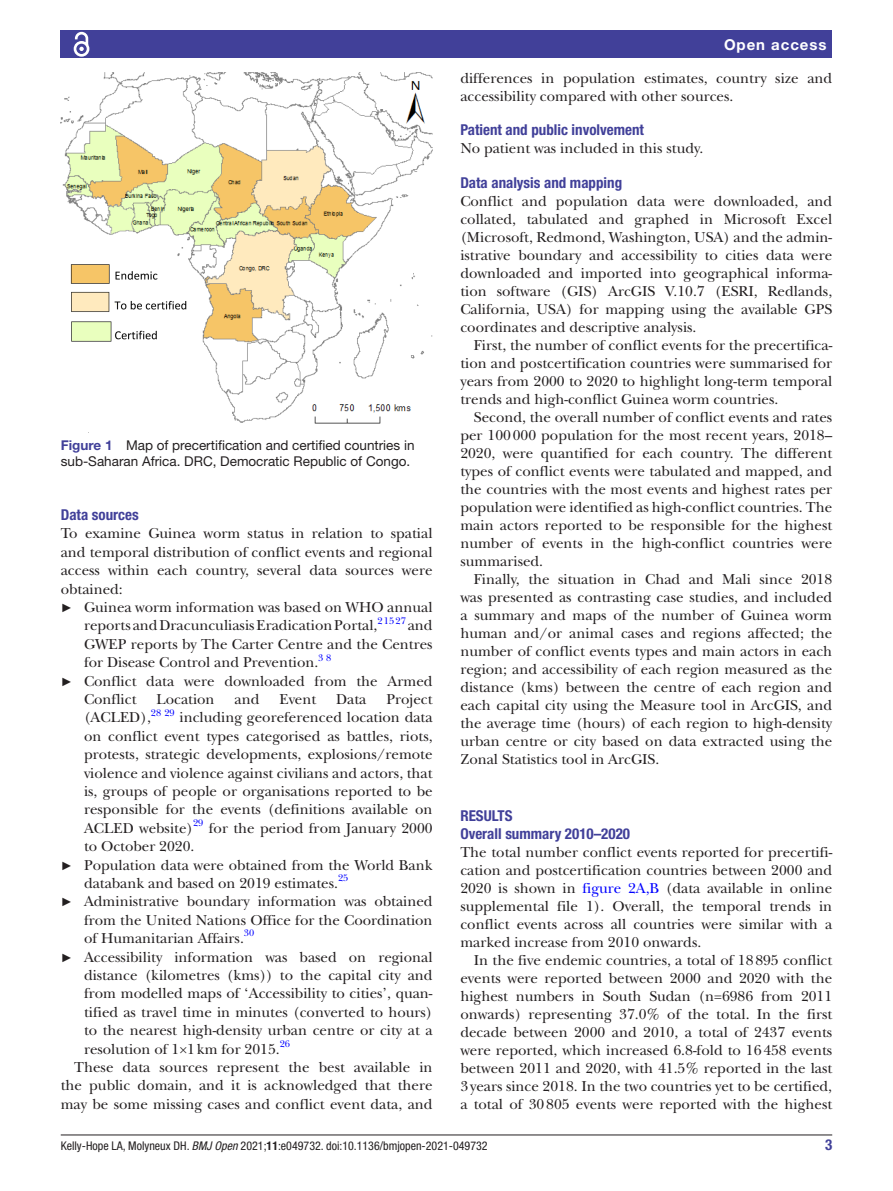
<style>
.page{position:relative;width:893px;height:1191px;background:#fff}
.page>*{position:absolute;margin:0;border:0;box-sizing:border-box;transform-origin:0 0}
.t1{font:15px/18px "New Baskerville";color:#231f20;text-align:justify}
.t2{font:700 condensed 15px/18px "Helvetica Neue LT Std";color:#414099}
.t3{font:700 15px "Helvetica Neue LT Std";letter-spacing:.065em;color:#fff}
.t4{font:13.5px/16.2px "Helvetica Neue LT Std";color:#231f20}
.t5{font:condensed 12px "Helvetica Neue LT Std";color:#231f20}
.t6{font:9.9px "New Baskerville";color:#00f}
.s1{font-weight:700;color:#414099}
.s2{font-family:"Arial";font-size:12px}
.s3{color:#00f}
.s4{font-style:italic}
.s5{font-weight:700}
</style>
<div class="page">
<hr style="left:61px;top:1134px;width:771px;height:1px;background:#231f20">
<div style="left:61px;top:31px;width:771px;height:27px;background:#414099"></div>
<svg style="left:73px;top:31px;width:17px;height:26px"></svg>
<img style="left:61px;top:73px;width:372px;height:351px">
<p class="t4" style="left:61px;top:437px;width:355px"><span class="s1">Figure 1</span> Map of precertification and certified countries in sub-Saharan Africa. DRC, Democratic Republic of Congo.</p>
<p class="t2" style="left:61px;top:505px;width:79px">Data sources</p>
<p class="t1" style="left:61px;top:525px;width:373px">To examine Guinea worm status in relation to spatial</p>
<p class="t1" style="left:61px;top:543px;width:373px">and temporal distribution of conflict events and regional</p>
<p class="t1" style="left:61px;top:561px;width:373px">access within each country, several data sources were</p>
<p class="t1" style="left:61px;top:580px;width:64px">obtained:</p>
<p class="t1" style="left:61px;top:598px;width:373px"><span class="s2">►</span> Guinea worm information was based on WHO annual</p>
<p class="t1" style="left:84px;top:616px;width:295px">reports and Dracunculiasis Eradication Portal,</p>
<p class="t6" style="left:377px;top:615px;width:30px">2 15 27</p>
<p class="t1" style="left:84px;top:616px;width:350px;line-height:18.5px;text-indent:324px">and GWEP reports by The Carter Centre and the Centres for Disease Control and Prevention.</p>
<p class="t6" style="left:318px;top:651px;width:14px">3 8</p>
<p class="t1" style="left:84px;top:671px;width:350px;line-height:18.5px;text-indent:-23px"><span class="s2">►</span> Conflict data were downloaded from the Armed<br>Conflict</p>
<p class="t1" style="left:156px;top:690px;width:60px">Location</p>
<p class="t1" style="left:235px;top:690px;width:26px">and</p>
<p class="t1" style="left:279px;top:690px;width:38px">Event</p>
<p class="t1" style="left:336px;top:690px;width:32px">Data</p>
<p class="t1" style="left:386px;top:690px;width:48px">Project</p>
<p class="t1" style="left:84px;top:708px;width:68px">(ACLED),</p>
<p class="t6" style="left:151px;top:706px;width:25px">28 29</p>
<p class="t1" style="left:179px;top:708px;width:255px">including georeferenced location data</p>
<p class="t1" style="left:84px;top:727px;width:350px">on conflict event types categorised as battles, riots,</p>
<p class="t1" style="left:84px;top:745px;width:350px">protests, strategic developments, explosions/remote</p>
<p class="t1" style="left:84px;top:764px;width:350px">violence and violence against civilians and actors, that</p>
<p class="t1" style="left:84px;top:782px;width:350px">is, groups of people or organisations reported to be</p>
<p class="t1" style="left:84px;top:800px;width:350px">responsible for the events (definitions available on</p>
<p class="t1" style="left:84px;top:819px;width:350px">ACLED website)<sup>29</sup> for the period from January 2000</p>
<p class="t1" style="left:84px;top:837px;width:112px">to October 2020.</p>
<p class="t1" style="left:61px;top:856px;width:373px"><span class="s2">►</span> Population data were obtained from the World Bank</p>
<p class="t1" style="left:84px;top:874px;width:266px">databank and based on 2019 estimates.<sup>25</sup></p>
<p class="t1" style="left:61px;top:892px;width:373px"><span class="s2">►</span> Administrative boundary information was obtained</p>
<p class="t1" style="left:84px;top:911px;width:350px">from the United Nations Office for the Coordination</p>
<p class="t1" style="left:84px;top:929px;width:161px">of Humanitarian Affairs.</p>
<p class="t6" style="left:244px;top:927px;width:12px">30</p>
<p class="t1" style="left:61px;top:947px;width:373px"><span class="s2">►</span> Accessibility information was based on regional</p>
<p class="t1" style="left:84px;top:966px;width:350px">distance (kilometres (kms)) to the capital city and</p>
<p class="t1" style="left:84px;top:984px;width:350px">from modelled maps of ‘Accessibility to cities’, quan-</p>
<p class="t1" style="left:84px;top:1003px;width:350px">tified as travel time in minutes (converted to hours)</p>
<p class="t1" style="left:84px;top:1021px;width:350px">to the nearest high-density urban centre or city at a</p>
<p class="t1" style="left:84px;top:1039px;width:208px">resolution of 1×1km for 2015.<sup>26</sup></p>
<p class="t1" style="left:74px;top:1058px;width:360px">These data sources represent the best available in</p>
<p class="t1" style="left:61px;top:1076px;width:373px">the public domain, and it is acknowledged that there</p>
<p class="t1" style="left:61px;top:1095px;width:373px">may be some missing cases and conflict event data, and</p>
<p class="t3" style="left:724px;top:35px;width:104px">Open access</p>
<p class="t1" style="left:460px;top:69px;width:373px">differences in population estimates, country size and accessibility compared with other sources.</p>
<p class="t2" style="left:460px;top:121px;width:185px">Patient and public involvement</p>
<p class="t1" style="left:460px;top:140px;width:244px">No patient was included in this study.</p>
<p class="t2" style="left:460px;top:173px;width:163px">Data analysis and mapping</p>
<p class="t1" style="left:460px;top:192px;width:373px">Conflict and population data were downloaded, and collated, tabulated and graphed in Microsoft Excel (Microsoft, Redmond, Washington, USA) and the admin&shy;istrative boundary and accessibility to cities data were downloaded and imported into geographical informa&shy;tion software (GIS) ArcGIS V.10.7 (ESRI, Redlands, California, USA) for mapping using the available GPS coordinates and descriptive analysis.</p>
<p class="t1" style="left:460px;top:336px;width:373px;text-indent:14px">First, the number of conflict events for the precertifica&shy;tion and postcertification countries were summarised for years from 2000 to 2020 to highlight long-term temporal trends and high-conflict Guinea worm countries.</p>
<p class="t1" style="left:460px;top:408px;width:373px;text-indent:14px">Second, the overall number of conflict events and rates per 100000 population for the most recent years, 2018– 2020, were quantified for each country. The different types of conflict events were tabulated and mapped, and the countries with the most events and highest rates per population were identified as high-conflict countries. The main actors reported to be responsible for the highest number of events in the high-conflict countries were summarised.</p>
<p class="t1" style="left:460px;top:570px;width:373px;text-indent:14px">Finally, the situation in Chad and Mali since 2018 was presented as contrasting case studies, and included a summary and maps of the number of Guinea worm human and/or animal cases and regions affected; the number of conflict events types and main actors in each region; and accessibility of each region measured as the distance (kms) between the centre of each region and each capital city using the Measure tool in ArcGIS, and the average time (hours) of each region to high-density urban centre or city based on data extracted using the Zonal Statistics tool in ArcGIS.</p>
<p class="t2" style="left:460px;top:806px;width:171px">RESULTS<br>Overall summary 2010–2020</p>
<p class="t1" style="left:460px;top:843px;width:373px">The total number conflict events reported for precertifi&shy;cation and postcertification countries between 2000 and 2020 is shown in <span class="s3">figure 2A,B</span> (data available in online supplemental file 1). Overall, the temporal trends in conflict events across all countries were similar with a marked increase from 2010 onwards.</p>
<p class="t1" style="left:460px;top:951px;width:373px;text-indent:13px">In the five endemic countries, a total of 18895 conflict events were reported between 2000 and 2020 with the highest numbers in South Sudan (n=6986 from 2011 onwards) representing 37.0% of the total. In the first decade between 2000 and 2010, a total of 2437 events were reported, which increased 6.8-fold to 16458 events between 2011 and 2020, with 41.5% reported in the last 3years since 2018. In the two countries yet to be certified, a total of 30805 events were reported with the highest</p>
<p class="t5" style="left:61px;top:1138px;width:428px">Kelly-Hope LA, Molyneux DH. <span class="s4">BMJ Open</span> 2021;<span class="s5">11</span>:e049732. doi:10.1136/bmjopen-2021-049732</p>
<p class="t2" style="left:825px;top:1135px;width:9px">3</p>
</div>
